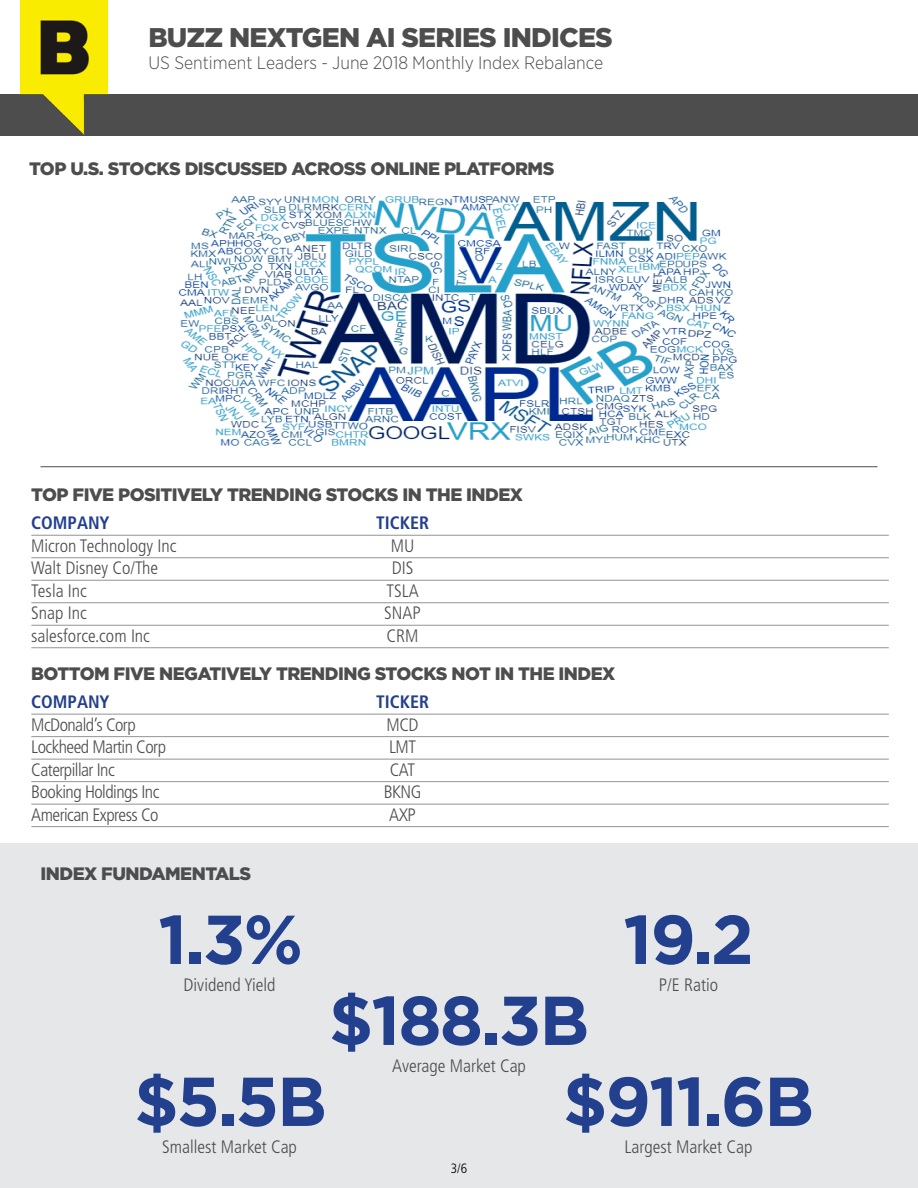
<style>
.page{position:relative;width:918px;height:1188px;background:#fff}
.page>*{position:absolute;margin:0;border:0;box-sizing:border-box;transform-origin:0 0}
.t1{font:700 69px "Gotham";letter-spacing:-.03em;color:#23408e}
.t2{font:900 27px "Gotham";letter-spacing:-.03em;color:#4d4d4e}
.t3{font:300 condensed 18px "Frutiger LT Std";color:#4d4d4e}
.t4{font:900 18px "Gotham";letter-spacing:-.03em;color:#4d4d4e}
.t5{font:300 condensed 18px "Frutiger LT Std";letter-spacing:-.03em;color:#4d4d4e}
.t6{font:300 18px "Gotham Narrow";color:#4d4d4e}
.t7{font:700 condensed 18px "Frutiger LT Std";color:#23408e}
.t8{font:300 condensed 13.5px "Frutiger LT Std";color:#000}
</style>
<div class="page">
<div style="left:0;top:94px;width:918px;height:42px;background:#4d4d4e"></div>
<img style="left:20px;top:0;width:87px;height:135px">
<hr style="left:31px;top:535px;width:858px;height:1px;background:#939498">
<hr style="left:31px;top:557px;width:858px;height:1px;background:#939498">
<hr style="left:31px;top:580px;width:858px;height:1px;background:#939498">
<hr style="left:31px;top:602px;width:858px;height:1px;background:#939498">
<hr style="left:31px;top:625px;width:858px;height:1px;background:#939498">
<hr style="left:31px;top:647px;width:858px;height:1px;background:#939498">
<hr style="left:31px;top:714px;width:858px;height:1px;background:#939498">
<hr style="left:31px;top:736px;width:858px;height:1px;background:#939498">
<hr style="left:31px;top:759px;width:858px;height:1px;background:#939498">
<hr style="left:31px;top:781px;width:858px;height:1px;background:#939498">
<hr style="left:31px;top:804px;width:858px;height:1px;background:#939498">
<hr style="left:31px;top:826px;width:858px;height:1px;background:#939498">
<div style="left:0;top:843px;width:918px;height:345px;background:#e5e7e8"></div>
<img style="left:178px;top:196px;width:559px;height:250px">
<hr style="left:40px;top:466px;width:838px;height:1px;background:#4d4d4e">
<h2 class="t2" style="left:148px;top:19px;width:466px">BUZZ NEXTGEN AI SERIES INDICES</h2>
<p class="t6" style="left:148px;top:52px;width:456px">US Sentiment Leaders - June 2018 Monthly Index Rebalance</p>
<p class="t4" style="left:29px;top:156px;width:527px">TOP U.S. STOCKS DISCUSSED ACROSS ONLINE PLATFORMS</p>
<p class="t4" style="left:31px;top:482px;width:493px">TOP FIVE POSITIVELY TRENDING STOCKS IN THE INDEX</p>
<p class="t7" style="left:31px;top:512px;width:80px">COMPANY</p>
<p class="t7" style="left:376px;top:512px;width:55px">TICKER</p>
<p class="t3" style="left:31px;top:535px;width:147px">Micron Technology Inc</p>
<p class="t3" style="left:391px;top:535px;width:25px">MU</p>
<p class="t3" style="left:31px;top:558px;width:129px">Walt Disney Co/The</p>
<p class="t3" style="left:392px;top:558px;width:23px">DIS</p>
<p class="t3" style="left:31px;top:580px;width:57px">Tesla Inc</p>
<p class="t3" style="left:386px;top:580px;width:34px">TSLA</p>
<p class="t3" style="left:31px;top:603px;width:57px">Snap Inc</p>
<p class="t3" style="left:384px;top:603px;width:38px">SNAP</p>
<p class="t3" style="left:31px;top:625px;width:120px">salesforce.com Inc</p>
<p class="t3" style="left:387px;top:625px;width:33px">CRM</p>
<p class="t4" style="left:31px;top:661px;width:586px">BOTTOM FIVE NEGATIVELY TRENDING STOCKS NOT IN THE INDEX</p>
<p class="t7" style="left:31px;top:691px;width:80px">COMPANY</p>
<p class="t7" style="left:376px;top:691px;width:55px">TICKER</p>
<p class="t5" style="left:31px;top:714px;width:106px">McDonald’s Corp</p>
<p class="t3" style="left:387px;top:714px;width:33px">MCD</p>
<p class="t5" style="left:31px;top:737px;width:136px">Lockheed Martin Corp</p>
<p class="t3" style="left:389px;top:737px;width:28px">LMT</p>
<p class="t5" style="left:31px;top:759px;width:85px">Caterpillar Inc</p>
<p class="t3" style="left:390px;top:759px;width:27px">CAT</p>
<p class="t5" style="left:31px;top:782px;width:130px">Booking Holdings Inc</p>
<p class="t3" style="left:384px;top:782px;width:39px">BKNG</p>
<p class="t5" style="left:31px;top:804px;width:129px">American Express Co</p>
<p class="t3" style="left:389px;top:804px;width:28px">AXP</p>
<p class="t4" style="left:40px;top:861px;width:212px">INDEX FUNDAMENTALS</p>
<h1 class="t1" style="left:158px;top:894px;width:146px">1.3%</h1>
<h1 class="t1" style="left:623px;top:894px;width:132px">19.2</h1>
<p class="t3" style="left:184px;top:975px;width:93px">Dividend Yield</p>
<p class="t3" style="left:659px;top:975px;width:61px">P/E Ratio</p>
<h1 class="t1" style="left:329px;top:975px;width:262px">$188.3B</h1>
<p class="t3" style="left:392px;top:1056px;width:135px">Average Market Cap</p>
<h1 class="t1" style="left:134px;top:1056px;width:194px">$5.5B</h1>
<h1 class="t1" style="left:563px;top:1056px;width:253px">$911.6B</h1>
<p class="t3" style="left:162px;top:1137px;width:136px">Smallest Market Cap</p>
<p class="t3" style="left:625px;top:1137px;width:129px">Largest Market Cap</p>
<p class="t8" style="left:451px;top:1160px;width:18px">3/6</p>
</div>
